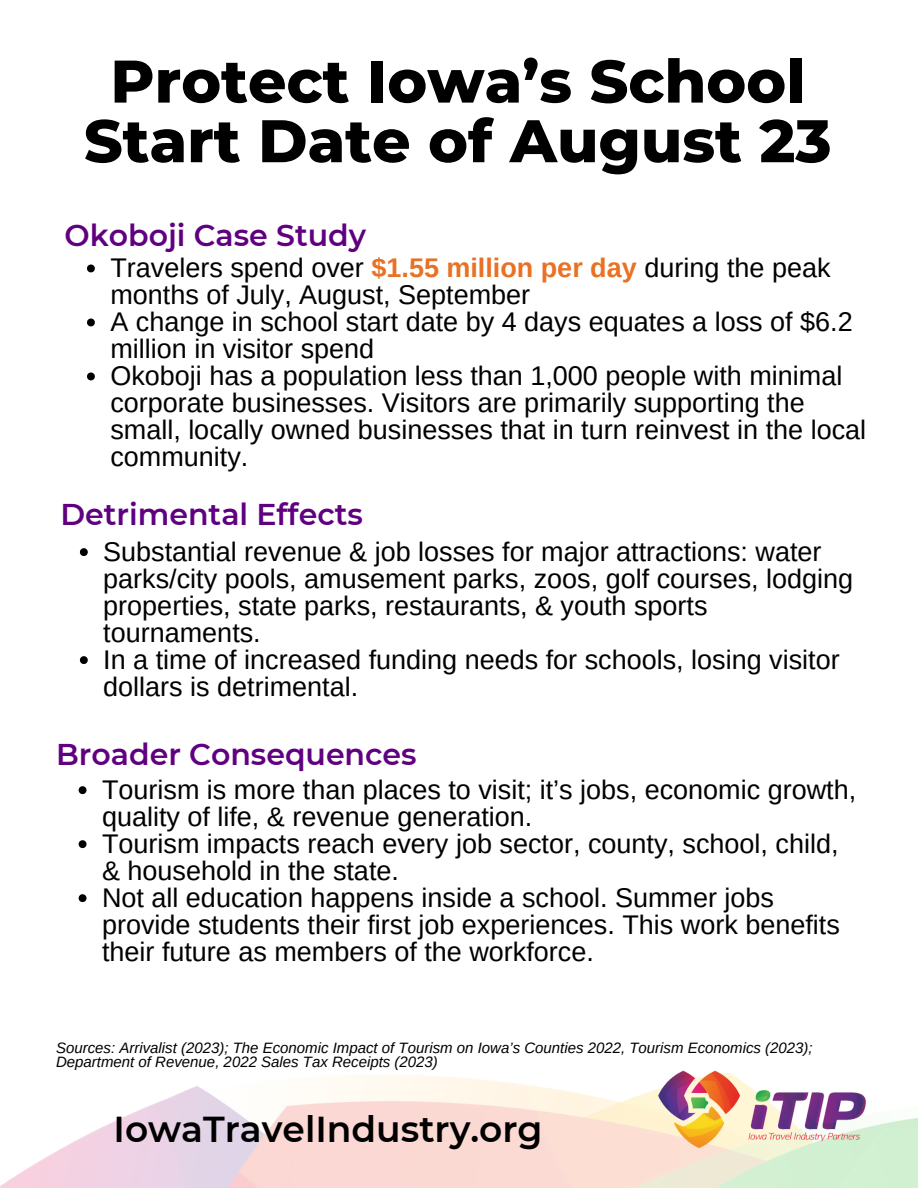
<style>
.page{position:relative;width:918px;height:1188px;background:#fff}
.page>*{position:absolute;margin:0;border:0;box-sizing:border-box;transform-origin:0 0}
.t1{font:800 60px/59.7px "Montserrat";color:#000;text-align:center}
.t2{font:600 36px "Montserrat";color:#000}
.t3{font:600 30px "Montserrat";color:#600081}
.t4{font:27px/27px "Arimo";color:#000}
.t5{font:italic 15px/14.7px "Arimo";color:#000}
.s1{font-weight:700;color:#e87124}
</style>
<div class="page">
<img style="left:648px;top:1070px;width:228px;height:87px">
<svg style="left:87px;top:265px;width:8px;height:7px"></svg>
<svg style="left:87px;top:319px;width:8px;height:7px"></svg>
<svg style="left:87px;top:373px;width:8px;height:7px"></svg>
<svg style="left:79px;top:786px;width:8px;height:8px"></svg>
<svg style="left:79px;top:840px;width:8px;height:8px"></svg>
<svg style="left:79px;top:894px;width:8px;height:8px"></svg>
<svg style="left:80px;top:548px;width:8px;height:8px"></svg>
<svg style="left:80px;top:656px;width:8px;height:8px"></svg>
<h4 class="t1" style="left:84px;top:51px;width:749px">Protect Iowa’s School<br>Start Date of August 23</h4>
<h4 class="t3" style="left:64px;top:217px;width:303px">Okoboji Case Study</h4>
<h4 class="t4" style="left:110px;top:254px;width:722px">Travelers spend over <span class="s1">$1.55 million per day</span> during the peak months of July, August, September</h4>
<h3 class="t4" style="left:110px;top:308px;width:744px">A change in school start date by 4 days equates a loss of $6.2 million in visitor spend</h3>
<h4 class="t4" style="left:110px;top:362px;width:757px">Okoboji has a population less than 1,000 people with minimal corporate businesses. Visitors are primarily supporting the small, locally owned businesses that in turn reinvest in the local community.</h4>
<h4 class="t3" style="left:60px;top:496px;width:304px">Detrimental Effects</h4>
<p class="t4" style="left:103px;top:538px;width:751px">Substantial revenue &amp; job losses for major attractions: water parks/city pools, amusement parks, zoos, golf courses, lodging properties, state parks, restaurants, &amp; youth sports tournaments.</p>
<p class="t4" style="left:103px;top:646px;width:738px">In a time of increased funding needs for schools, losing visitor dollars is detrimental.</p>
<p class="t3" style="left:56px;top:736px;width:362px">Broader Consequences</p>
<h4 class="t4" style="left:102px;top:776px;width:756px">Tourism is more than places to visit; it’s jobs, economic growth, quality of life, &amp; revenue generation.</h4>
<h3 class="t4" style="left:102px;top:830px;width:738px">Tourism impacts reach every job sector, county, school, child, &amp; household in the state.</h3>
<h4 class="t4" style="left:102px;top:884px;width:739px">Not all education happens inside a school. Summer jobs provide students their first job experiences. This work benefits their future as members of the workforce.</h4>
<h4 class="t5" style="left:56px;top:1040px;width:758px">Sources: Arrivalist (2023); The Economic Impact of Tourism on Iowa’s Counties 2022, Tourism Economics (2023);<br>Department of Revenue, 2022 Sales Tax Receipts (2023)</h4>
<h1 class="t2" style="left:114px;top:1107px;width:431px">IowaTravelIndustry.org</h1>
</div>
